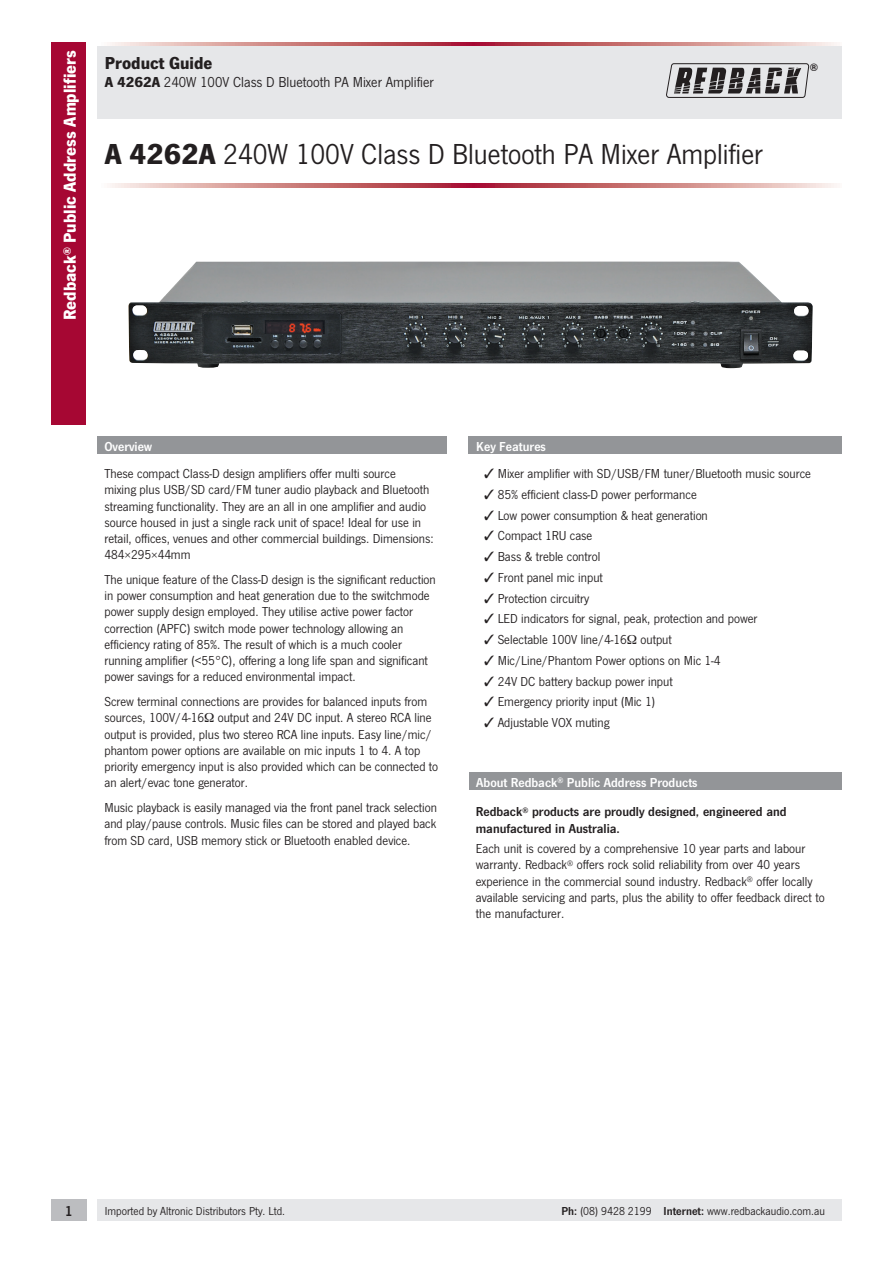
<style>
.page{position:relative;width:893px;height:1263px;background:#fff}
.page>*{position:absolute;margin:0;border:0;box-sizing:border-box;transform-origin:0 0}
.t1{font:30px "News Got T";color:#231f20}
.t2{font:700 18px "News Got T";color:#fff}
.t3{font:700 18px "News Got T";color:#231f20}
.t4{font:15px "News Got T";color:#231f20}
.t5{font:600 15px "News Got T";color:#231f20}
.t6{font:13.5px/16.2px "News Got T";color:#231f20}
.t7{font:600 13.5px/16.2px "News Got T";color:#231f20}
.t8{font:600 13.5px "News Got T";color:#fff}
.t9{font:12px "News Got T";color:#231f20}
.t10{font:700 10.35px "Helvetica";color:#231f20}
.s1{font-weight:700}
.s2{font-weight:600}
</style>
<div class="page">
<img style="left:128px;top:261px;width:685px;height:107px">
<div style="left:97px;top:43px;width:745px;height:76px;background:#e6e7e9"></div>
<svg style="left:97px;top:43px;width:745px;height:3px;background:#ce8386"></svg>
<svg style="left:110px;top:183px;width:727px;height:5px;background:#cd8083"></svg>
<div style="left:51px;top:43px;width:35px;height:382px;background:#a60733"></div>
<div style="left:97px;top:437px;width:349px;height:17px;background:#939598"></div>
<div style="left:469px;top:773px;width:372px;height:17px;background:#939598"></div>
<div style="left:469px;top:437px;width:373px;height:17px;background:#939598"></div>
<svg style="left:666px;top:63px;width:143px;height:35px"></svg>
<div style="left:97px;top:1199px;width:745px;height:21px;background:#e6e7e9"></div>
<div style="left:51px;top:1199px;width:35px;height:21px;background:#bcbdc0"></div>
<h2 class="t2" style="left:59px;top:320px;width:272px;rotate:-90deg">Redback<sup>®</sup> Public Address Amplifiers</h2>
<h2 class="t3" style="left:105px;top:52px;width:109px">Product Guide</h2>
<p class="t4" style="left:105px;top:74px;width:331px"><span class="s1">A 4262A</span> 240W 100V Class D Bluetooth PA Mixer Amplifier</p>
<h1 class="t1" style="left:105px;top:138px;width:660px"><span class="s1">A 4262A</span> 240W 100V Class D Bluetooth PA Mixer Amplifier</h1>
<p class="t10" style="left:810px;top:59px;width:9px">®</p>
<p class="t8" style="left:104px;top:438px;width:49px">Overview</p>
<p class="t8" style="left:476px;top:438px;width:71px">Key Features</p>
<p class="t6" style="left:484px;top:465px;width:328px">✓ Mixer amplifier with SD/USB/FM tuner/Bluetooth music source</p>
<p class="t6" style="left:484px;top:486px;width:214px">✓ 85% efficient class-D power performance</p>
<p class="t6" style="left:484px;top:507px;width:225px">✓ Low power consumption &amp; heat generation</p>
<p class="t6" style="left:484px;top:527px;width:110px">✓ Compact 1RU case</p>
<p class="t6" style="left:484px;top:548px;width:118px">✓ Bass &amp; treble control</p>
<p class="t6" style="left:484px;top:569px;width:120px">✓ Front panel mic input</p>
<p class="t6" style="left:484px;top:590px;width:107px">✓ Protection circuitry</p>
<p class="t6" style="left:484px;top:610px;width:275px">✓ LED indicators for signal, peak, protection and power</p>
<p class="t6" style="left:484px;top:631px;width:189px">✓ Selectable 100V line/4-16 output</p>
<p class="t6" style="left:484px;top:652px;width:238px">✓ Mic/Line/Phantom Power options on Mic 1-4</p>
<p class="t6" style="left:484px;top:673px;width:190px">✓ 24V DC battery backup power input</p>
<p class="t6" style="left:484px;top:693px;width:173px">✓ Emergency priority input (Mic 1)</p>
<p class="t6" style="left:484px;top:714px;width:127px">✓ Adjustable VOX muting</p>
<p class="t6" style="left:104px;top:465px;width:331px">These compact Class-D design amplifiers offer multi source<br>mixing plus USB/SD card/FM tuner audio playback and Bluetooth streaming functionality. They are an all in one amplifier and audio source housed in just a single rack unit of space! Ideal for use in retail, offices, venues and other commercial buildings. Dimensions:<br>484×295×44mm</p>
<p class="t6" style="left:104px;top:571px;width:333px">The unique feature of the Class-D design is the significant reduction in power consumption and heat generation due to the switchmode power supply design employed. They utilise active power factor correction (APFC) switch mode power technology allowing an efficiency rating of 85%. The result of which is a much cooler running amplifier (&lt;55°C), offering a long life span and significant power savings for a reduced environmental impact.</p>
<p class="t6" style="left:104px;top:693px;width:335px">Screw terminal connections are provides for balanced inputs from sources, 100V/4-16 output and 24V DC input. A stereo RCA line output is provided, plus two stereo RCA line inputs. Easy line/mic/ phantom power options are available on mic inputs 1 to 4. A top priority emergency input is also provided which can be connected to an alert/evac tone generator.</p>
<p class="t6" style="left:104px;top:799px;width:334px;text-align:justify">Music playback is easily managed via the front panel track selection and play/pause controls. Music files can be stored and played back from SD card, USB memory stick or Bluetooth enabled device.</p>
<p class="t7" style="left:476px;top:803px;width:312px">Redback<sup>®</sup> products are proudly designed, engineered and manufactured in Australia.</p>
<p class="t6" style="left:476px;top:840px;width:350px">Each unit is covered by a comprehensive 10 year parts and labour warranty. Redback<sup>®</sup> offers rock solid reliability from over 40 years experience in the commercial sound industry. Redback<sup>®</sup> offer locally available servicing and parts, plus the ability to offer feedback direct to the manufacturer.</p>
<p class="t8" style="left:476px;top:774px;width:223px">About Redback<sup>®</sup> Public Address Products</p>
<p class="t5" style="left:65px;top:1202px;width:9px">1</p>
<p class="t9" style="left:105px;top:1204px;width:182px">Imported by Altronic Distributors Pty. Ltd.</p>
<p class="t9" style="left:561px;top:1204px;width:265px"><span class="s2">Ph:</span> (08) 9428 2199 <span class="s2">Internet:</span> www.redbackaudio.com.au</p>
</div>
